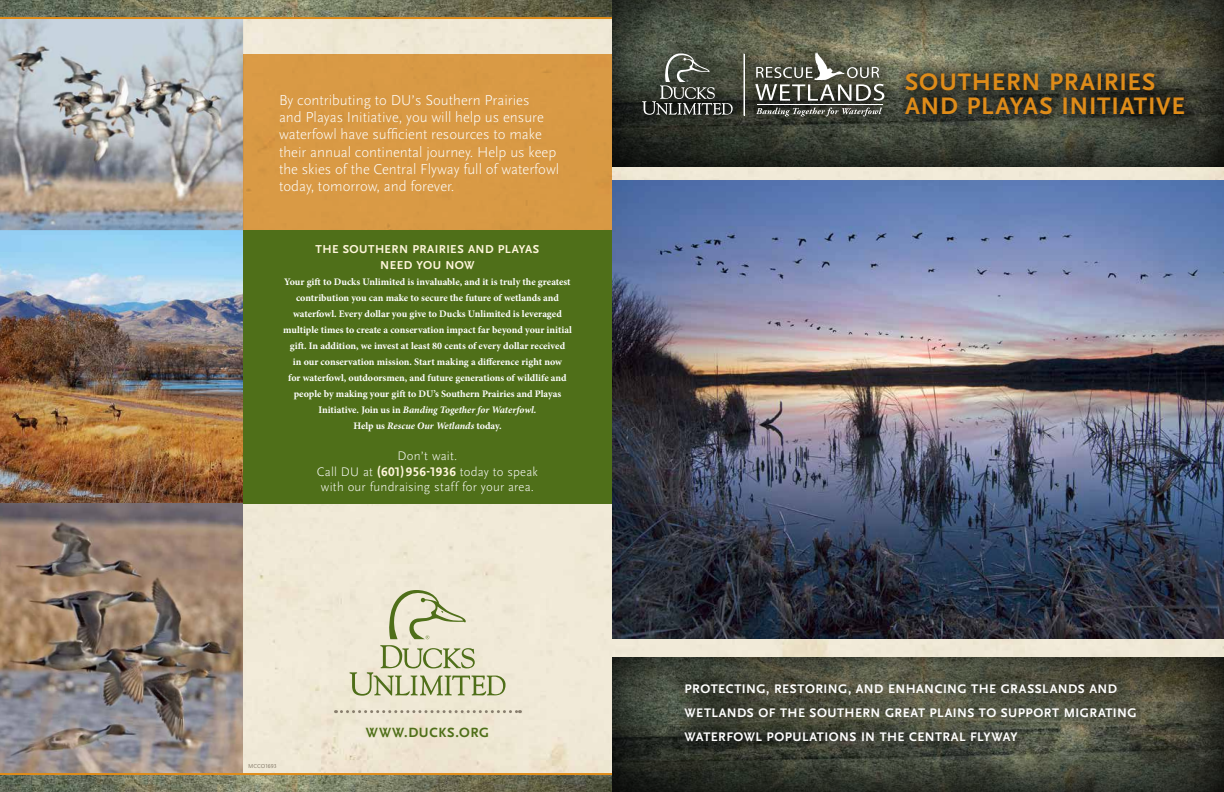
<style>
.page{position:relative;width:1224px;height:792px;background:#fff}
.page>*{position:absolute;margin:0;border:0;box-sizing:border-box;transform-origin:0 0}
.t1{font:700 25px/24px "Scala Sans OT";letter-spacing:.03em;color:#df8c19}
.t2{font:300 15px/17.2px "Scala Sans OT";color:#fff}
.t3{font:700 14px "Scala Sans OT";letter-spacing:.045em;color:#4f6f19}
.t4{font:700 13px/24px "Scala Sans OT";letter-spacing:.035em;color:#fff}
.t5{font:300 13px/15.6px "Scala Sans OT";letter-spacing:.015em;color:#fff;text-align:center}
.t6{font:700 12px/16px "Scala Sans OT";letter-spacing:.035em;color:#fff6dc;text-align:center}
.t7{font:700 10px/16px "Minion Pro";color:#fff;text-align:center}
.t8{font:6px "Scala Sans OT";letter-spacing:.005em;color:#887e6e}
.s1{font-style:italic}
.s2{font-weight:700;color:#fff6dc}
</style>
<div class="page">
<div style="left:243px;top:19px;width:981px;height:754px;background:#f0e9d7"></div>
<img style="left:0;top:19px;width:243px;height:485px">
<svg style="left:0;top:504px;width:243px;height:269px;background:#8d7e74"></svg>
<svg style="left:389px;top:590px;width:78px;height:49px;background:#d2d2b4"></svg>
<svg style="left:349px;top:645px;width:157px;height:51px;background:#d0d1b1"></svg>
<svg style="left:336px;top:710px;width:185px;height:3px"></svg>
<img style="left:0;top:775px;width:610px;height:17px">
<hr style="left:0;top:773px;width:612px;height:2px;background:#df8c19">
<img style="left:0;top:0;width:610px;height:17px">
<hr style="left:0;top:17px;width:612px;height:2px;background:#df8c19">
<img style="left:612px;top:180px;width:612px;height:459px">
<svg style="left:610px;top:0;width:614px;height:168px;background:#46483a"></svg>
<svg style="left:610px;top:657px;width:614px;height:135px;background:#36392e"></svg>
<div style="left:666px;top:665px;width:489px;height:96px;background:#000;opacity:.5"></div>
<div style="left:243px;top:55px;width:369px;height:175px;background:#d99a45"></div>
<div style="left:243px;top:230px;width:369px;height:274px;background:#4f6f19"></div>
<div style="left:887px;top:55px;width:315px;height:78px;background:#000;opacity:.75"></div>
<div style="left:624px;top:34px;width:279px;height:101px;background:#000;opacity:.5"></div>
<svg style="left:755px;top:52px;width:129px;height:49px;background:#6e6f62"></svg>
<svg style="left:756px;top:108px;width:126px;height:8px"></svg>
<hr style="left:758px;top:104px;width:125px;height:1px;background:#fff">
<svg style="left:642px;top:53px;width:91px;height:62px;background:#50554c"></svg>
<hr style="left:744px;top:54px;width:1px;height:61px;background:#fff">
<p class="t2" style="left:279px;top:92px;width:282px">By contributing to DU’s Southern Prairies<br>and Playas Initiative, you will help us ensure waterfowl have sufficient resources to make their annual continental journey. Help us keep the skies of the Central Flyway full of waterfowl today, tomorrow, and forever.</p>
<p class="t6" style="left:316px;top:241px;width:225px">THE SOUTHERN PRAIRIES AND PLAYAS<br>NEED YOU NOW</p>
<p class="t7" style="left:283px;top:274px;width:290px">Your gift to Ducks Unlimited is invaluable, and it is truly the greatest contribution you can make to secure the future of wetlands and waterfowl. Every dollar you give to Ducks Unlimited is leveraged multiple times to create a conservation impact far beyond your initial gift. In addition, we invest at least 80 cents of every dollar received<br>in our conservation mission. Start making a difference right now<br>for waterfowl, outdoorsmen, and future generations of wildlife and people by making your gift to DU’s Southern Prairies and Playas Initiative. Join us in <span class="s1">Banding Together for Waterfowl.<br></span>Help us <span class="s1">Rescue Our Wetlands</span> today.</p>
<h3 class="t5" style="left:317px;top:448px;width:223px">Don’t wait.<br>Call DU at <span class="s2">(601)956-1936</span> today to speak with our fundraising staff for your area.</h3>
<p class="t8" style="left:248px;top:763px;width:30px">MCCO1693</p>
<h3 class="t3" style="left:366px;top:725px;width:125px">WWW.DUCKS.ORG</h3>
<h1 class="t1" style="left:905px;top:70px;width:282px">SOUTHERN PRAIRIES<br>AND PLAYAS INITIATIVE</h1>
<h3 class="t4" style="left:685px;top:677px;width:454px">PROTECTING, RESTORING, AND ENHANCING THE GRASSLANDS AND<br>WETLANDS OF THE SOUTHERN GREAT PLAINS TO SUPPORT MIGRATING<br>WATERFOWL POPULATIONS IN THE CENTRAL FLYWAY</h3>
</div>
